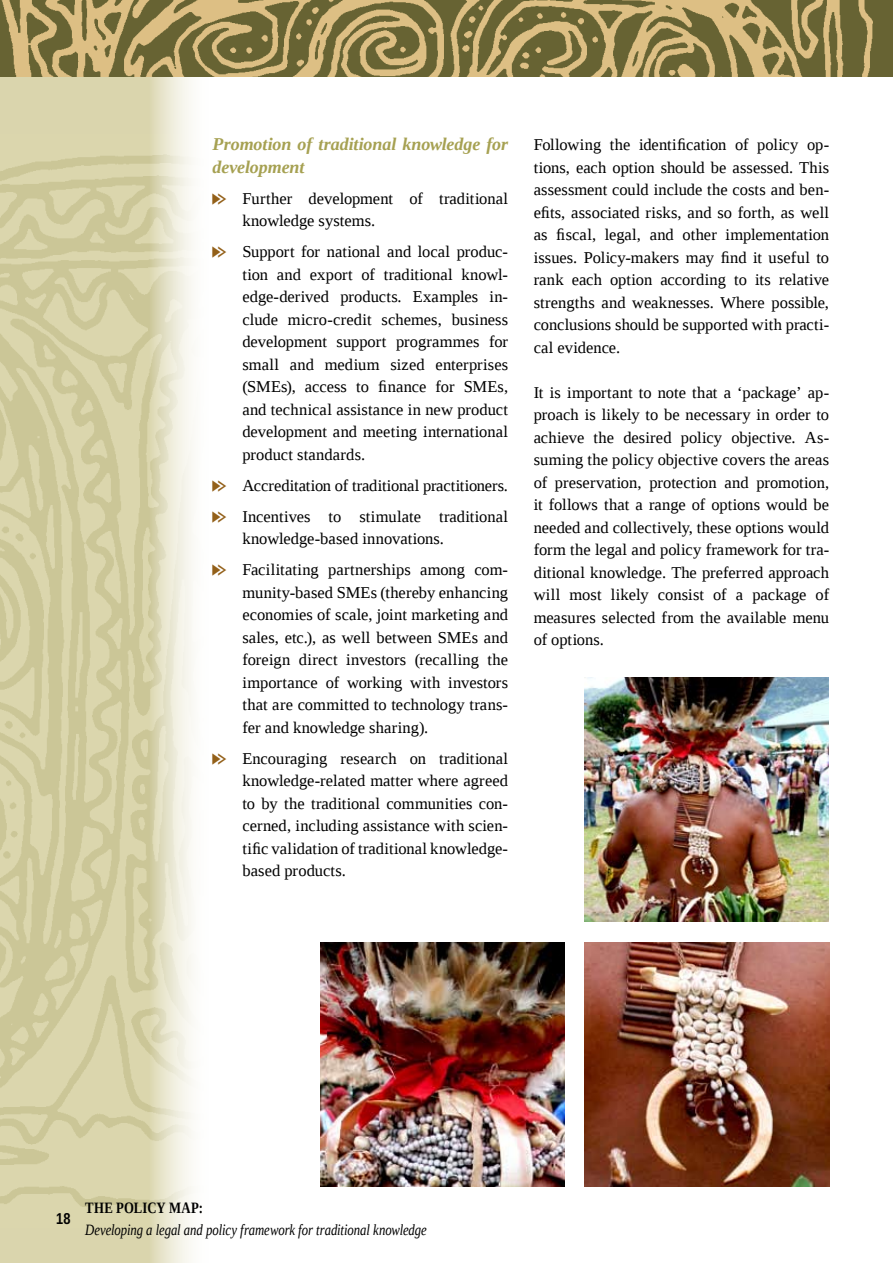
<style>
.page{position:relative;width:893px;height:1263px;background:#fff}
.page>*{position:absolute;margin:0;border:0;box-sizing:border-box;transform-origin:0 0}
.t1{font:italic 700 18px/22.5px "Liberation Serif";letter-spacing:-.005em;color:#a6a152}
.t2{font:16.5px/22.5px "Liberation Serif";color:#000;text-align:justify}
.t3{font:italic 15.75px "Liberation Serif";letter-spacing:-.005em;color:#000;scale:.81 1}
.t4{font:700 15.75px "Liberation Serif";letter-spacing:.01em;color:#000;scale:.81 1}
.t5{font:700 15.75px "Liberation Sans";color:#000;scale:.81 1}
.s1{font-family:"Pointers";color:#936019}
</style>
<div class="page">
<svg style="left:0;top:77px;width:191px;height:1186px;background:#ded9b6"></svg>
<img style="left:0;top:134px;width:193px;height:1093px">
<img style="left:0;top:0;width:893px;height:77px">
<img style="left:584px;top:678px;width:245px;height:243px">
<img style="left:584px;top:943px;width:245px;height:243px">
<img style="left:320px;top:943px;width:244px;height:243px">
<p class="t1" style="left:213px;top:133px;width:297px">Promotion of traditional knowledge for development</p>
<p class="t2" style="left:242px;top:187px;width:267px;text-indent:-30px"><span class="s1">t</span> Further development of traditional knowledge systems.</p>
<p class="t2" style="left:242px;top:240px;width:267px;text-indent:-30px"><span class="s1">t</span> Support for national and local produc&shy;tion and export of traditional knowl&shy;edge-derived products. Examples in&shy;clude micro-credit schemes, business development support programmes for small and medium sized enterprises (SMEs), access to finance for SMEs, and technical assistance in new product development and meeting international product standards.</p>
<p class="t2" style="left:213px;top:470px;width:297px;line-height:31px"><span class="s1">t</span> Accreditation of traditional practitioners. <span class="s1">t</span> Incentives to stimulate traditional</p>
<p class="t2" style="left:213px;top:523px;width:297px;line-height:31px;text-indent:30px">knowledge-based innovations.<br><span class="s1">t</span> Facilitating partnerships among com-</p>
<p class="t2" style="left:242px;top:581px;width:267px">munity-based SMEs (thereby enhancing economies of scale, joint marketing and sales, etc.), as well between SMEs and foreign direct investors (recalling the importance of working with investors that are committed to technology trans&shy;fer and knowledge sharing).</p>
<p class="t2" style="left:242px;top:747px;width:267px;text-indent:-30px"><span class="s1">t</span> Encouraging research on traditional knowledge-related matter where agreed to by the traditional communities con&shy;cerned, including assistance with scien&shy;tific validation of traditional knowledge&shy;based products.</p>
<p class="t2" style="left:534px;top:133px;width:297px">Following the identification of policy op&shy;tions, each option should be assessed. This assessment could include the costs and ben&shy;efits, associated risks, and so forth, as well as fiscal, legal, and other implementation issues. Policy-makers may find it useful to rank each option according to its relative strengths and weaknesses. Where possible, conclusions should be supported with practi&shy;cal evidence.</p>
<p class="t2" style="left:534px;top:381px;width:297px">It is important to note that a ‘package’ ap&shy;proach is likely to be necessary in order to achieve the desired policy objective. As&shy;suming the policy objective covers the areas of preservation, protection and promotion, it follows that a range of options would be needed and collectively, these options would form the legal and policy framework for tra&shy;ditional knowledge. The preferred approach will most likely consist of a package of measures selected from the available menu of options.</p>
<p class="t5" style="left:56px;top:1208px;width:19px">18</p>
<p class="t4" style="left:85px;top:1197px;width:147px">THE POLICY MAP:</p>
<p class="t3" style="left:85px;top:1220px;width:423px">Developing a legal and policy framework for traditional knowledge</p>
</div>
